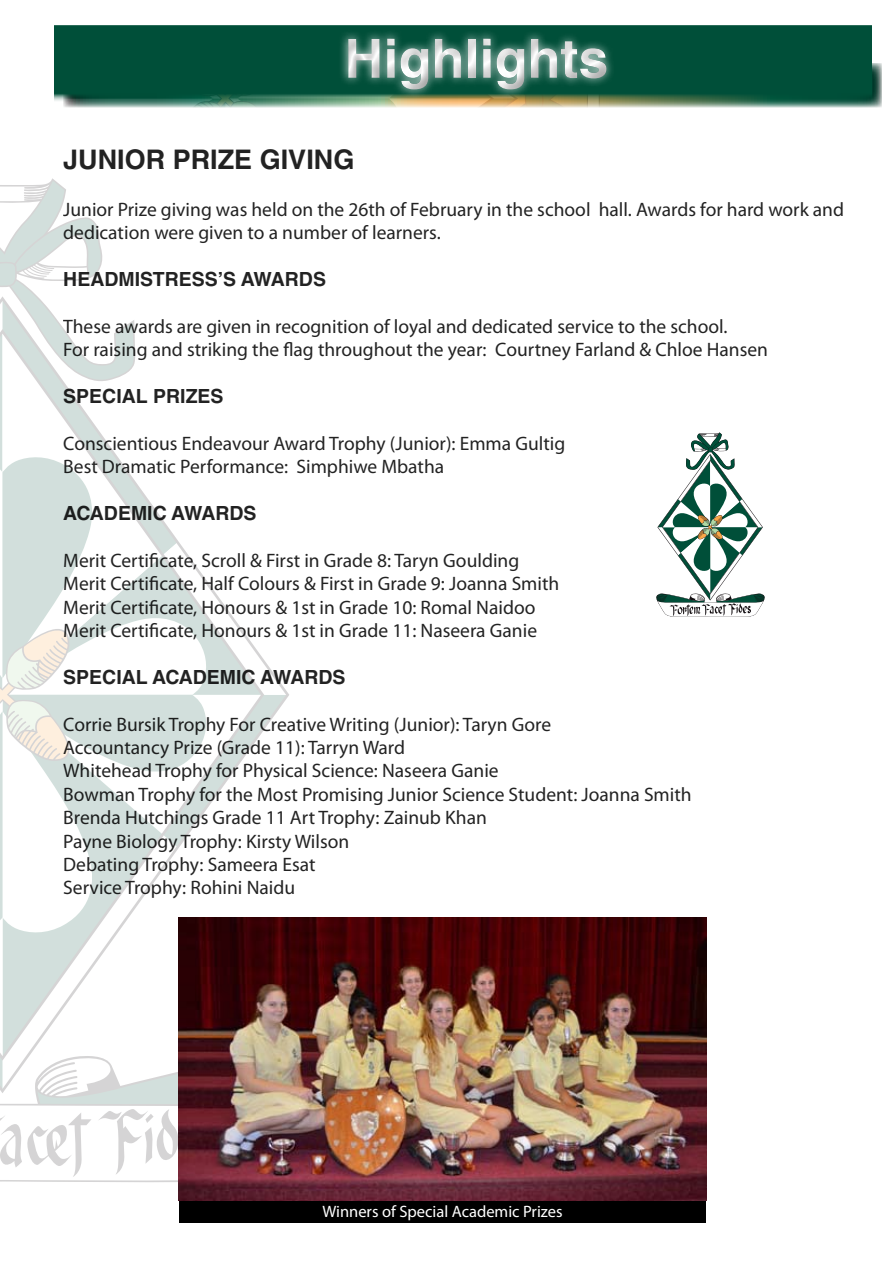
<style>
.page{position:relative;width:893px;height:1263px;background:#fff}
.page>*{position:absolute;margin:0;border:0;box-sizing:border-box;transform-origin:0 0}
.t1{font:700 54px "Helvetica LT Std";color:#fff}
.t2{font:700 27px "Helvetica LT Std";color:#000}
.t3{font:19.5px/23.4px "Myriad Pro";color:#000}
.t4{font:700 19.5px "Helvetica LT Std";color:#000}
.t5{font:16.5px "Myriad Pro";color:#fff}
</style>
<div class="page">
<svg style="left:0;top:178px;width:289px;height:1005px"></svg>
<svg style="left:690px;top:63px;width:192px;height:44px"></svg>
<svg style="left:63px;top:102px;width:275px;height:5px"></svg>
<div style="left:54px;top:26px;width:818px;height:76px;background:#004f39"></div>
<div style="left:338px;top:28px;width:352px;height:98px;background:#fff;opacity:.75"></div>
<div style="left:335px;top:25px;width:328px;height:73px;background:#fff;opacity:.75"></div>
<div style="left:179px;top:1200px;width:527px;height:23px;background:#000"></div>
<img style="left:179px;top:917px;width:527px;height:283px">
<svg style="left:656px;top:432px;width:109px;height:185px"></svg>
<h1 class="t1" style="left:344px;top:26px;width:266px">Highlights</h1>
<h2 class="t2" style="left:63px;top:143px;width:293px">JUNIOR PRIZE GIVING</h2>
<p class="t3" style="left:63px;top:197px;width:782px">Junior Prize giving was held on the 26th of February in the school hall. Awards for hard work and dedication were given to a number of learners.</p>
<p class="t4" style="left:63px;top:267px;width:264px">HEADMISTRESS’S AWARDS</p>
<p class="t3" style="left:63px;top:314px;width:706px">These awards are given in recognition of loyal and dedicated service to the school.<br>For raising and striking the flag throughout the year: Courtney Farland &amp; Chloe Hansen</p>
<p class="t4" style="left:63px;top:384px;width:162px">SPECIAL PRIZES</p>
<p class="t3" style="left:63px;top:431px;width:503px">Conscientious Endeavour Award Trophy (Junior): Emma Gultig<br>Best Dramatic Performance: Simphiwe Mbatha</p>
<p class="t4" style="left:63px;top:501px;width:195px">ACADEMIC AWARDS</p>
<p class="t3" style="left:63px;top:548px;width:498px">Merit Certificate, Scroll &amp; First in Grade 8: Taryn Goulding Merit Certificate, Half Colours &amp; First in Grade 9: Joanna Smith Merit Certificate, Honours &amp; 1st in Grade 10: Romal Naidoo Merit Certificate, Honours &amp; 1st in Grade 11: Naseera Ganie</p>
<p class="t4" style="left:63px;top:665px;width:284px">SPECIAL ACADEMIC AWARDS</p>
<p class="t3" style="left:63px;top:712px;width:630px">Corrie Bursik Trophy For Creative Writing (Junior): Taryn Gore<br>Accountancy Prize (Grade 11): Tarryn Ward<br>Whitehead Trophy for Physical Science: Naseera Ganie<br>Bowman Trophy for the Most Promising Junior Science Student: Joanna Smith Brenda Hutchings Grade 11 Art Trophy: Zainub Khan<br>Payne Biology Trophy: Kirsty Wilson<br>Debating Trophy: Sameera Esat<br>Service Trophy: Rohini Naidu</p>
<p class="t5" style="left:322px;top:1201px;width:242px">Winners of Special Academic Prizes</p>
</div>
